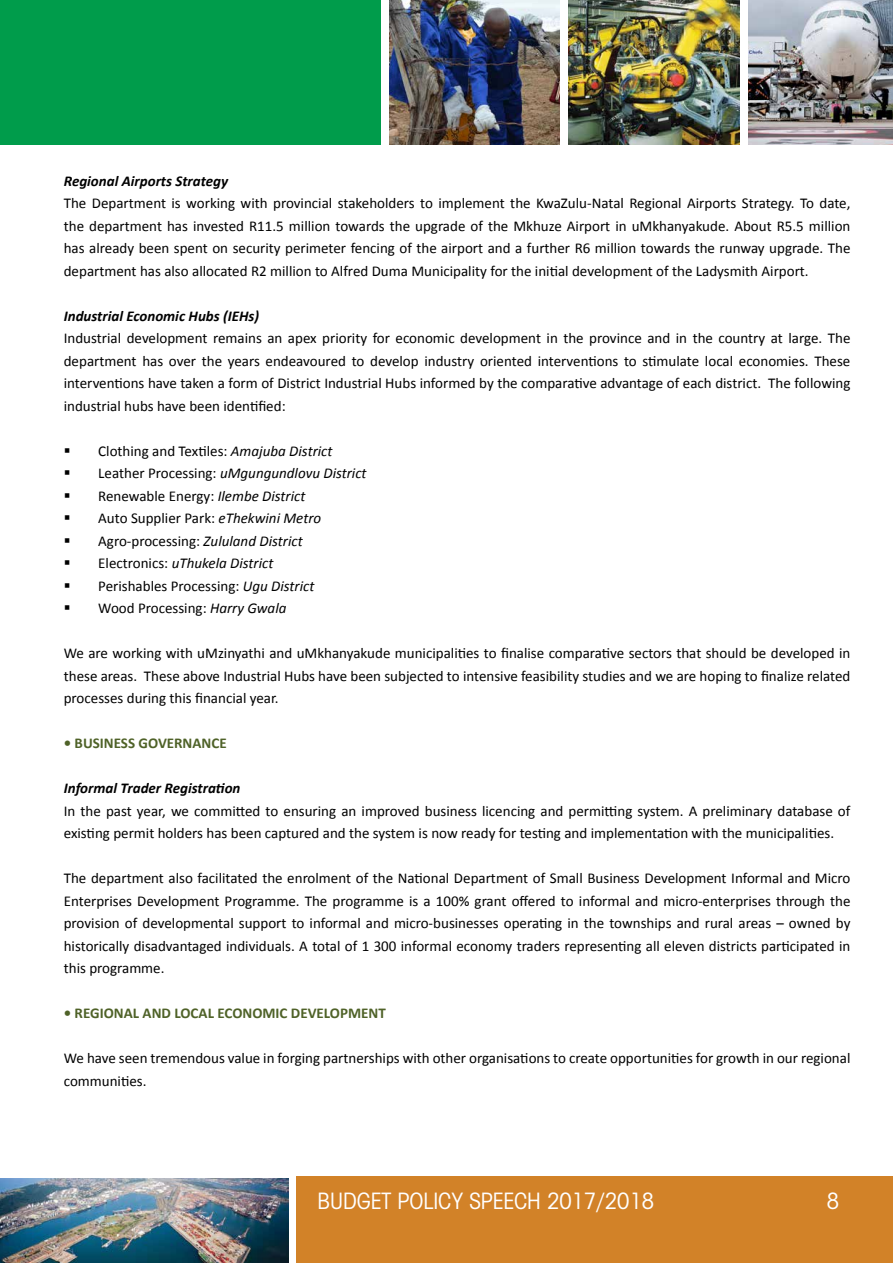
<style>
.page{position:relative;width:893px;height:1263px;background:#fff}
.page>*{position:absolute;margin:0;border:0;box-sizing:border-box;transform-origin:0 0}
.t1{font:condensed 24.6px "Avant Gard EF";color:#fff}
.t2{font:15px/22.5px "Calibri";color:#000;text-align:justify}
.t3{font:italic 700 15px "Calibri";color:#000}
.t4{font:italic 15px "Calibri";color:#000}
.t5{font:700 15px "Calibri";color:#4f6228}
.s1{font-style:italic}
.s2{font-style:normal}
</style>
<div class="page">
<div style="left:0;top:0;width:381px;height:145px;background:#009c4b"></div>
<div style="left:296px;top:1176px;width:597px;height:87px;background:#d28228"></div>
<img style="left:748px;top:0;width:145px;height:145px">
<img style="left:569px;top:0;width:170px;height:145px">
<img style="left:389px;top:0;width:171px;height:145px">
<img style="left:0;top:1178px;width:288px;height:85px">
<p class="t3" style="left:64px;top:171px;width:166px">Regional Airports Strategy</p>
<p class="t2" style="left:64px;top:192px;width:788px">The Department is working with provincial stakeholders to implement the KwaZulu-Natal Regional Airports Strategy. To date, the department has invested R11.5 million towards the upgrade of the Mkhuze Airport in uMkhanyakude. About R5.5 million has already been spent on security perimeter fencing of the airport and a further R6 million towards the runway upgrade. The department has also allocated R2 million to Alfred Duma Municipality for the initial development of the Ladysmith Airport.</p>
<p class="t3" style="left:64px;top:306px;width:197px">Industrial Economic Hubs (IEHs)</p>
<p class="t2" style="left:64px;top:327px;width:788px">Industrial development remains an apex priority for economic development in the province and in the country at large. The department has over the years endeavoured to develop industry oriented interventions to stimulate local economies. These interventions have taken a form of District Industrial Hubs informed by the comparative advantage of each district. The following industrial hubs have been identified:</p>
<p class="t2" style="left:64px;top:439px;width:270px">▪ Clothing and Textiles: <span class="s1">Amajuba District</span></p>
<p class="t4" style="left:64px;top:463px;width:304px">▪ <span class="s2">Leather Processing:</span> uMgungundlovu District</p>
<p class="t2" style="left:64px;top:484px;width:243px">▪ Renewable Energy: <span class="s1">Ilembe District</span></p>
<p class="t2" style="left:64px;top:507px;width:259px">▪ Auto Supplier Park: <span class="s1">eThekwini Metro</span></p>
<p class="t2" style="left:64px;top:529px;width:240px">▪ Agro-processing: <span class="s1">Zululand District</span></p>
<p class="t4" style="left:64px;top:553px;width:211px">▪ <span class="s2">Electronics:</span> uThukela District</p>
<p class="t2" style="left:64px;top:574px;width:252px">▪ Perishables Processing: <span class="s1">Ugu District</span></p>
<p class="t2" style="left:64px;top:597px;width:224px">▪ Wood Processing: <span class="s1">Harry Gwala</span></p>
<p class="t2" style="left:64px;top:642px;width:788px">We are working with uMzinyathi and uMkhanyakude municipalities to finalise comparative sectors that should be developed in these areas. These above Industrial Hubs have been subjected to intensive feasibility studies and we are hoping to finalize related processes during this financial year.</p>
<p class="t5" style="left:64px;top:734px;width:164px">• BUSINESS GOVERNANCE</p>
<p class="t3" style="left:64px;top:779px;width:178px">Informal Trader Registration</p>
<p class="t2" style="left:64px;top:799px;width:788px">In the past year, we committed to ensuring an improved business licencing and permitting system. A preliminary database of existing permit holders has been captured and the system is now ready for testing and implementation with the municipalities.</p>
<p class="t2" style="left:64px;top:867px;width:788px">The department also facilitated the enrolment of the National Department of Small Business Development Informal and Micro Enterprises Development Programme. The programme is a 100% grant offered to informal and micro-enterprises through the provision of developmental support to informal and micro-businesses operating in the townships and rural areas – owned by historically disadvantaged individuals. A total of 1 300 informal economy traders representing all eleven districts participated in this programme.</p>
<p class="t5" style="left:64px;top:1004px;width:324px">• REGIONAL AND LOCAL ECONOMIC DEVELOPMENT</p>
<p class="t2" style="left:64px;top:1047px;width:788px">We have seen tremendous value in forging partnerships with other organisations to create opportunities for growth in our regional communities.</p>
<h1 class="t1" style="left:318px;top:1187px;width:338px">BUDGET POLICY SPEECH 2017/2018</h1>
<h1 class="t1" style="left:827px;top:1187px;width:14px">8</h1>
</div>
